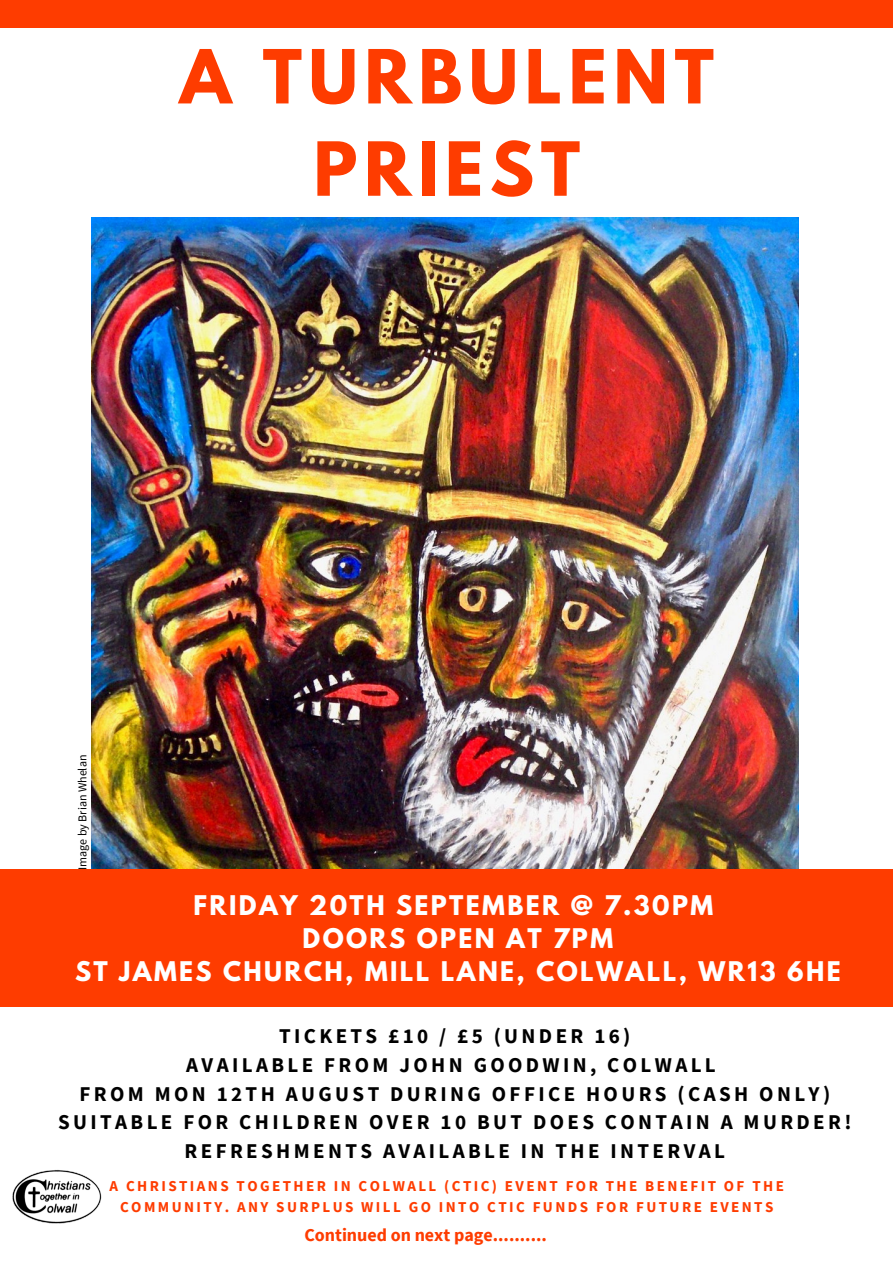
<style>
.page{position:relative;width:893px;height:1263px;background:#fff}
.page>*{position:absolute;margin:0;border:0;box-sizing:border-box;transform-origin:0 0}
.t1{font:700 66px/92.3px "League Spartan";letter-spacing:.1em;color:#fe3c00;text-align:center}
.t2{font:700 24px/33.2px "League Spartan";letter-spacing:.1em;color:#fff;text-align:center}
.t3{font:700 21px/28.9px "Source Sans Pro";letter-spacing:.16em;color:#000;text-align:center}
.t4{font:700 18px "Source Sans Pro";color:#fe3c00}
.t5{font:700 15.08px/20.7px "Source Sans Pro";letter-spacing:.16em;color:#fe3c00;text-align:center}
.t6{font:12px "Source Sans Pro";color:#000}
</style>
<div class="page">
<img style="left:91px;top:217px;width:707px;height:652px">
<div style="left:0;top:869px;width:893px;height:137px;background:#fe3c00"></div>
<div style="left:0;top:0;width:893px;height:28px;background:#fe3c00"></div>
<img style="left:12px;top:1170px;width:90px;height:54px">
<h1 class="t1" style="left:180px;top:39px;width:536px">A TURBULENT<br>PRIEST</h1>
<p class="t6" style="left:75px;top:870px;width:116px;rotate:-90deg">Image by Brian Whelan</p>
<p class="t2" style="left:75px;top:892px;width:767px">FRIDAY 20TH SEPTEMBER @ 7.30PM<br>DOORS OPEN AT 7PM<br>ST JAMES CHURCH, MILL LANE, COLWALL, WR13 6HE</p>
<p class="t3" style="left:58px;top:1021px;width:795px">TICKETS £10 / £5 (UNDER 16)<br>AVAILABLE FROM JOHN GOODWIN, COLWALL<br>FROM MON 12TH AUGUST DURING OFFICE HOURS (CASH ONLY)<br>SUITABLE FOR CHILDREN OVER 10 BUT DOES CONTAIN A MURDER!<br>REFRESHMENTS AVAILABLE IN THE INTERVAL</p>
<p class="t5" style="left:110px;top:1176px;width:676px">A CHRISTIANS TOGETHER IN COLWALL (CTIC) EVENT FOR THE BENEFIT OF THE<br>COMMUNITY. ANY SURPLUS WILL GO INTO CTIC FUNDS FOR FUTURE EVENTS</p>
<p class="t4" style="left:304px;top:1223px;width:244px">Continued on next page..........</p>
</div>
